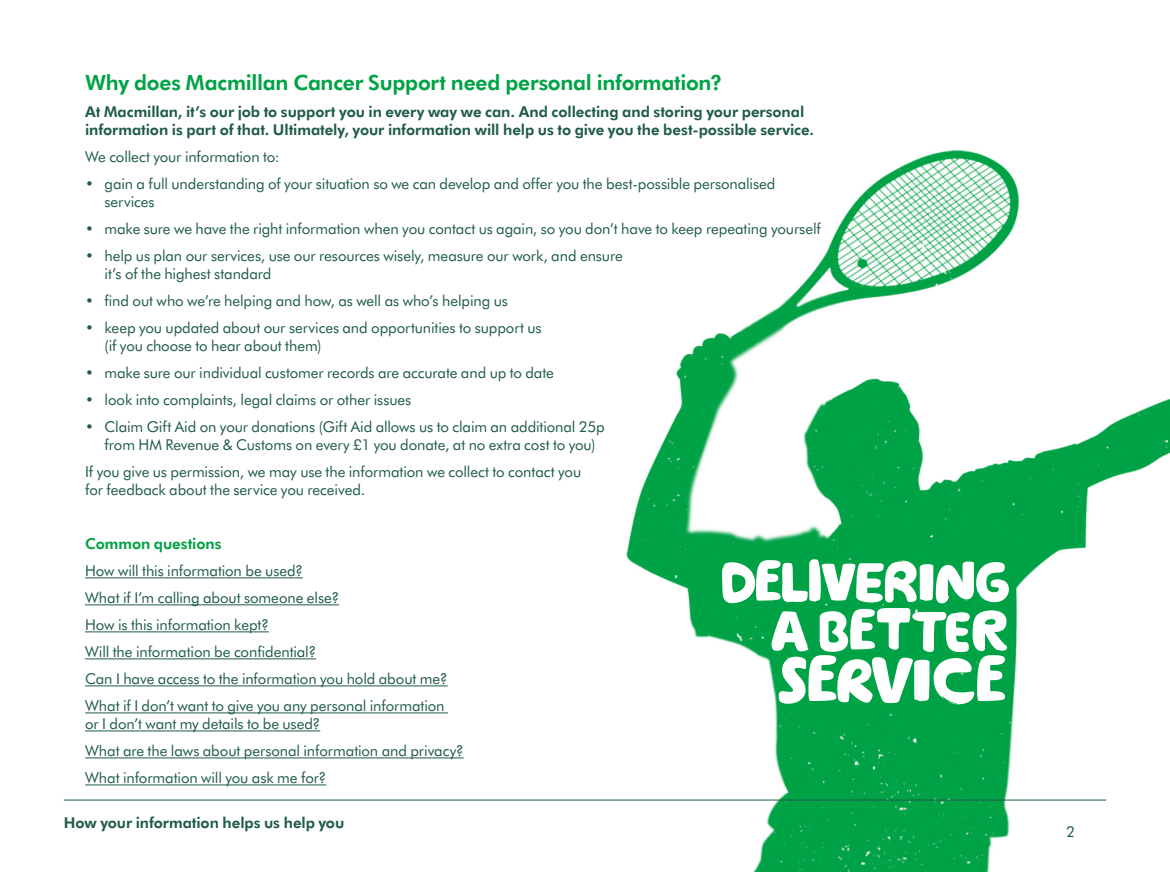
<style>
.page{position:relative;width:1170px;height:872px;background:#fff}
.page>*{position:absolute;margin:0;border:0;box-sizing:border-box;transform-origin:0 0}
._03_Body_text__12_19{font:64.5px "Macmillan Headline";letter-spacing:.01em;color:#fff}
._03_Body_text__12_19-2{font:57px "Macmillan Headline";letter-spacing:-.01em;color:#fff}
._00_Folio{font:800 21px "Futura BT";letter-spacing:-.01em;color:#00a246}
._00_Folio-2{font:15px/18px "Futura BT";letter-spacing:-.005em;color:#1f5c46}
._00_Folio-3{font:800 15px/18px "Futura BT";letter-spacing:-.005em;color:#1f5c46}
._00_Folio-4{font:800 15px "Futura BT";letter-spacing:-.005em;color:#00a246}
</style>
<div class="page">
<img style="left:611px;top:150px;width:558px;height:722px">
<hr style="left:85px;top:577px;width:218px;height:1px;background:#1f5c46">
<hr style="left:85px;top:604px;width:254px;height:1px;background:#1f5c46">
<hr style="left:85px;top:631px;width:184px;height:1px;background:#1f5c46">
<hr style="left:85px;top:658px;width:231px;height:1px;background:#1f5c46">
<hr style="left:85px;top:685px;width:362px;height:1px;background:#1f5c46">
<hr style="left:85px;top:712px;width:363px;height:1px;background:#1f5c46">
<hr style="left:85px;top:730px;width:235px;height:1px;background:#1f5c46">
<hr style="left:85px;top:757px;width:378px;height:1px;background:#1f5c46">
<hr style="left:85px;top:784px;width:241px;height:1px;background:#1f5c46">
<hr style="left:64px;top:799px;width:1042px;height:1px;background:#1f5c46">
<p class="_00_Folio" style="left:85px;top:70px;width:638px">Why does Macmillan Cancer Support need personal information?</p>
<p class="_00_Folio-3" style="left:85px;top:103px;width:730px">At Macmillan, it’s our job to support you in every way we can. And collecting and storing your personal information is part of that. Ultimately, your information will help us to give you the best-possible service.</p>
<p class="_00_Folio-2" style="left:85px;top:148px;width:196px">We collect your information to:</p>
<p class="_00_Folio-2" style="left:105px;top:175px;width:672px;text-indent:-19px">• gain a full understanding of your situation so we can develop and offer you the best-possible personalised services</p>
<p class="_00_Folio-2" style="left:85px;top:220px;width:737px">• make sure we have the right information when you contact us again, so you don’t have to keep repeating yourself</p>
<p class="_00_Folio-2" style="left:105px;top:247px;width:519px;text-indent:-19px">• help us plan our services, use our resources wisely, measure our work, and ensure it’s of the highest standard</p>
<p class="_00_Folio-2" style="left:85px;top:292px;width:424px">• find out who we’re helping and how, as well as who’s helping us</p>
<p class="_00_Folio-2" style="left:105px;top:319px;width:438px;text-indent:-19px">• keep you updated about our services and opportunities to support us (if you choose to hear about them)</p>
<p class="_00_Folio-2" style="left:85px;top:364px;width:470px">• make sure our individual customer records are accurate and up to date</p>
<p class="_00_Folio-2" style="left:85px;top:391px;width:328px">• look into complaints, legal claims or other issues</p>
<p class="_00_Folio-2" style="left:105px;top:418px;width:501px;text-indent:-19px">• Claim Gift Aid on your donations (Gift Aid allows us to claim an additional 25p from HM Revenue &amp; Customs on every £1 you donate, at no extra cost to you)</p>
<p class="_00_Folio-2" style="left:85px;top:463px;width:497px">If you give us permission, we may use the information we collect to contact you for feedback about the service you received.</p>
<p class="_00_Folio-4" style="left:85px;top:535px;width:138px">Common questions</p>
<p class="_00_Folio-2" style="left:85px;top:562px;width:219px">How will this information be used?</p>
<p class="_00_Folio-2" style="left:85px;top:589px;width:256px">What if I’m calling about someone else?</p>
<p class="_00_Folio-2" style="left:85px;top:616px;width:185px">How is this information kept?</p>
<p class="_00_Folio-2" style="left:85px;top:643px;width:232px">Will the information be confidential?</p>
<p class="_00_Folio-2" style="left:85px;top:670px;width:364px">Can I have access to the information you hold about me?</p>
<p class="_00_Folio-2" style="left:85px;top:697px;width:361px">What if I don’t want to give you any personal information or I don’t want my details to be used?</p>
<p class="_00_Folio-2" style="left:85px;top:742px;width:380px">What are the laws about personal information and privacy?</p>
<p class="_00_Folio-2" style="left:85px;top:769px;width:243px">What information will you ask me for?</p>
<p class="_03_Body_text__12_19-2" style="left:720px;top:530px;width:290px">DELIVERING</p>
<p class="_03_Body_text__12_19-2" style="left:771px;top:579px;width:235px">A BETTER</p>
<p class="_03_Body_text__12_19" style="left:777px;top:622px;width:226px">SERVICE</p>
<p class="_00_Folio-3" style="left:64px;top:814px;width:282px">How your information helps us help you</p>
<p class="_00_Folio-2" style="left:1066px;top:823px;width:10px">2</p>
</div>
